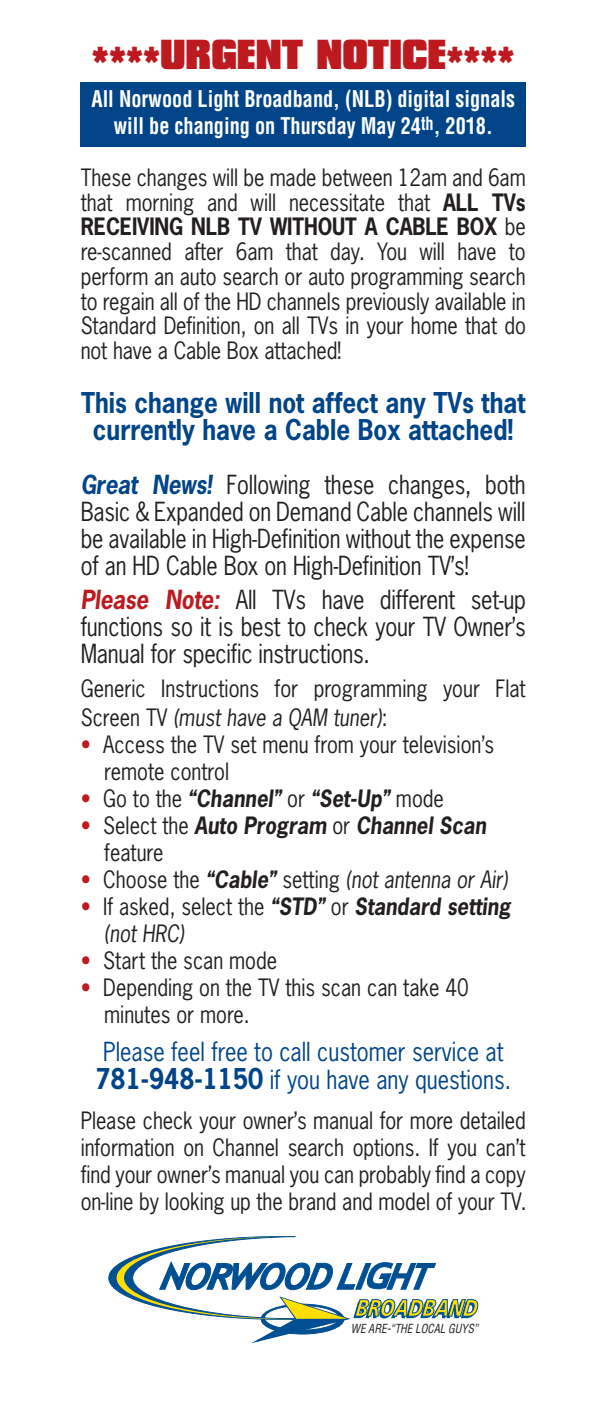
<style>
.page{position:relative;width:608px;height:1418px;background:#fff}
.page>*{position:absolute;margin:0;border:0;box-sizing:border-box;transform-origin:0 0}
.t1{font:900 36px "Compacta BT";color:#bd1a1f;scale:.9 1}
.t2{font:700 27px/27px "News Gothic";color:#014588;text-align:center;scale:.9 1}
.t3{font:24.75px/27px "News Gothic";letter-spacing:-.01em;color:#231f20;text-align:justify;scale:.89 1}
.t4{font:24.75px/27px "News Gothic";letter-spacing:-.01em;color:#231f20;text-align:justify;scale:.9 1}
.t5{font:24.75px/27px "News Gothic";color:#014588;text-align:center;scale:.9 1}
.t6{font:22.5px/24.8px "News Gothic";color:#231f20;scale:.9 1}
.t7{font:italic 700 22.5px/27px "News Gothic";color:#231f20;scale:.9 1}
.t8{font:700 condensed 22.5px/27px "Helvetica";color:#fff;text-align:center;scale:.9 1}
.t9{font:italic 22.5px "News Gothic";color:#231f20;scale:.9 1}
.t10{font:italic condensed 12.15px "Helvetica";color:#231f20;scale:.9 1}
.s1{font-weight:700}
.s2{font-weight:700;font-style:italic;color:#014588}
.s3{font-weight:700;font-style:italic;color:#bd1a1f}
.s4{font-style:italic}
.s5{color:#bd1a1f}
.s6{font-weight:400;font-style:normal;color:#bd1a1f}
.s7{font-weight:400;font-style:normal}
.s8{font-style:normal;color:#bd1a1f}
.s9{font-style:normal}
.s10{font-weight:400}
.s11{font-weight:700;font-size:27px}
</style>
<div class="page">
<div style="left:81px;top:81px;width:444px;height:65px;background:#014588"></div>
<svg style="left:108px;top:1236px;width:370px;height:108px"></svg>
<h1 class="t1" style="left:92px;top:33px;width:471px">****URGENT NOTICE****</h1>
<p class="t8" style="left:91px;top:85px;width:472px">All Norwood Light Broadband, (NLB) digital signals will be changing on Thursday May 24<sup>th</sup>, 2018.</p>
<p class="t6" style="left:81px;top:164px;width:496px;text-align:justify">These changes will be made between 12am and 6am that morning and will necessitate that <span class="s1">ALL TVs RECEIVING NLB TV WITHOUT A CABLE BOX</span> be re-scanned after 6am that day. You will have to perform an auto search or auto programming search to regain all of the HD channels previously available in Standard Definition, on all TVs in your home that do not have a Cable Box attached!</p>
<p class="t2" style="left:81px;top:389px;width:495px">This change will not affect any TVs that currently have a Cable Box attached!</p>
<p class="t3" style="left:81px;top:471px;width:501px"><span class="s2">Great News!</span> Following these changes, both Basic &amp; Expanded on Demand Cable channels will be available in High-Definition without the expense of an HD Cable Box on High-Definition TV’s!</p>
<p class="t4" style="left:81px;top:585px;width:496px"><span class="s3">Please Note:</span> All TVs have different set-up functions so it is best to check your TV Owner’s Manual for specific instructions.</p>
<p class="t6" style="left:81px;top:673px;width:496px;line-height:29.2px">Generic Instructions for programming your Flat<br>Screen TV <span class="s4">(must have a QAM tuner)</span>:</p>
<p class="t6" style="left:104px;top:730px;width:435px;line-height:27px;text-indent:-23px"><span class="s5">•</span> Access the TV set menu from your television’s remote control</p>
<p class="t7" style="left:81px;top:784px;width:405px"><span class="s6">•</span> <span class="s7">Go to the</span> “Channel” <span class="s7">or</span> “Set-Up” <span class="s7">mode</span></p>
<p class="t7" style="left:104px;top:811px;width:426px;text-indent:-23px"><span class="s6">•</span> <span class="s7">Select the</span> Auto Program <span class="s7">or</span> Channel Scan <span class="s7">feature</span></p>
<p class="t9" style="left:81px;top:865px;width:476px"><span class="s8">•</span> <span class="s9">Choose the</span> <span class="s1">“Cable”</span> <span class="s9">setting</span> (not antenna or Air)</p>
<p class="t7" style="left:104px;top:892px;width:453px;text-indent:-23px"><span class="s6">•</span> <span class="s7">If asked, select the</span> “STD” <span class="s7">or</span> Standard setting <span class="s10">(not HRC)</span></p>
<p class="t6" style="left:81px;top:947px;width:220px"><span class="s5">•</span> Start the scan mode</p>
<p class="t6" style="left:104px;top:973px;width:406px;line-height:27px;text-indent:-23px"><span class="s5">•</span> Depending on the TV this scan can take 40 minutes or more.</p>
<p class="t5" style="left:95px;top:1038px;width:463px">Please feel free to call customer service at<br><span class="s11">781-948-1150</span> if you have any questions.</p>
<p class="t6" style="left:81px;top:1106px;width:496px;line-height:27px;text-align:justify">Please check your owner’s manual for more detailed information on Channel search options. If you can’t find your owner’s manual you can probably find a copy on-line by looking up the brand and model of your TV.</p>
<p class="t10" style="left:351px;top:1321px;width:143px">WE ARE-“THE LOCAL GUYS”</p>
</div>
